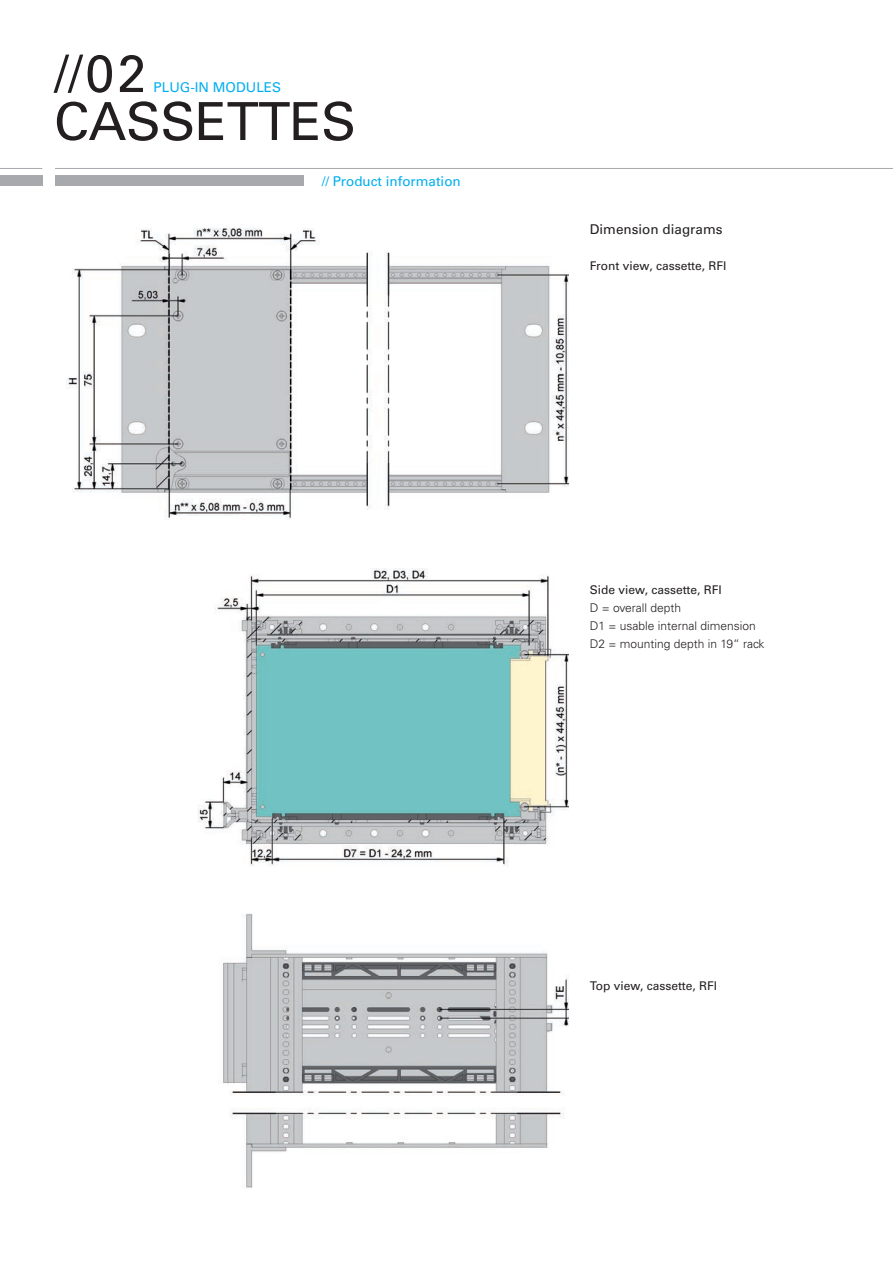
<style>
.page{position:relative;width:893px;height:1263px;background:#fff}
.page>*{position:absolute;margin:0;border:0;box-sizing:border-box;transform-origin:0 0}
.t1{font:52.5px/48px "Univers LT Std";letter-spacing:-.01em;color:#231f20}
.t2{font:13.5px "Univers LT Std";color:#00aeef}
.t3{font:13.5px "Univers LT Std";color:#231f20}
.t4{font:300 12px/18px "Univers LT Std";color:#231f20}
.t5{font:12px "Univers LT Std";color:#231f20}
</style>
<div class="page">
<div style="left:55px;top:176px;width:249px;height:10px;background:#a8a9ad"></div>
<div style="left:0;top:176px;width:42px;height:10px;background:#a8a9ad"></div>
<hr style="left:55px;top:168px;width:838px;height:1px;background:#a8a9ad">
<hr style="left:0;top:168px;width:42px;height:1px;background:#a8a9ad">
<img style="left:197px;top:568px;width:371px;height:298px">
<img style="left:223px;top:913px;width:345px;height:275px">
<img style="left:67px;top:228px;width:501px;height:292px">
<h1 class="t1" style="left:54px;top:50px;width:304px">//02<br>CASSETTES</h1>
<p class="t2" style="left:154px;top:79px;width:129px">PLUG-IN MODULES</p>
<p class="t2" style="left:322px;top:174px;width:141px">// Product information</p>
<p class="t3" style="left:590px;top:221px;width:134px">Dimension diagrams</p>
<p class="t5" style="left:590px;top:259px;width:138px">Front view, cassette, RFI</p>
<p class="t5" style="left:590px;top:583px;width:134px">Side view, cassette, RFI</p>
<p class="t4" style="left:590px;top:599px;width:176px">D = overall depth<br>D1 = usable internal dimension<br>D2 = mounting depth in 19“ rack</p>
<p class="t5" style="left:590px;top:979px;width:129px">Top view, cassette, RFI</p>
</div>
